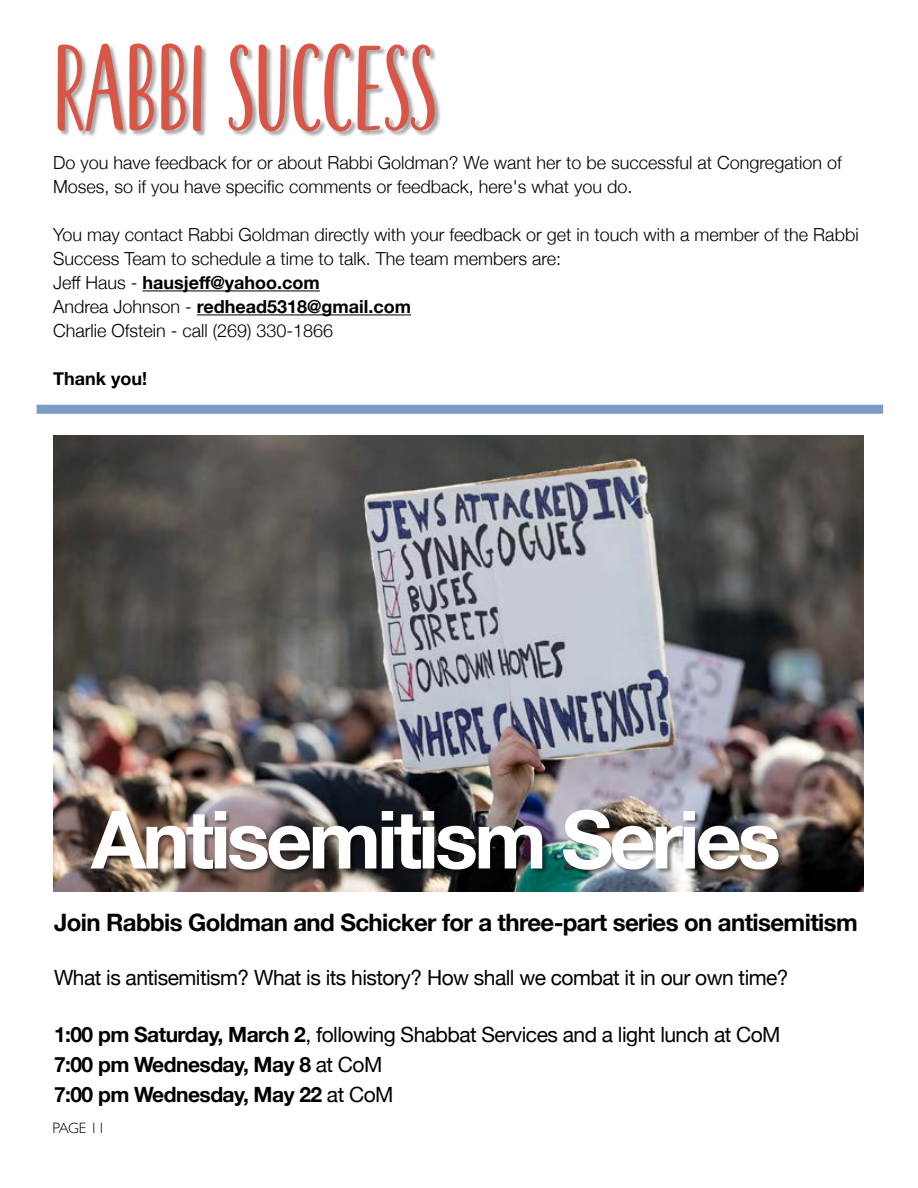
<style>
.page{position:relative;width:918px;height:1188px;background:#fff}
.page>*{position:absolute;margin:0;border:0;box-sizing:border-box;transform-origin:0 0}
.t1{font:700 80.4px "Helvetica Neue";letter-spacing:-.05em;color:#fff}
.t2{font:700 24px "Helvetica Neue";letter-spacing:-.025em;color:#000}
.t3{font:700 21px/30px "Helvetica Neue";letter-spacing:-.025em;color:#000}
.t4{font:21px "Helvetica Neue";letter-spacing:-.025em;color:#000}
.t5{font:300 18px/24px "Helvetica Neue";color:#000}
.t6{font:700 18px "Helvetica Neue";color:#000}
.t7{font:300 15px "Gill Sans";letter-spacing:-.025em;color:#000}
.s1{font-weight:700}
.s2{font-weight:400}
</style>
<div class="page">
<img style="left:53px;top:435px;width:811px;height:456px">
<div style="left:91px;top:809px;width:693px;height:65px;background:#000;opacity:.46"></div>
<hr style="left:142px;top:290px;width:178px;height:1px;background:#000">
<hr style="left:197px;top:314px;width:214px;height:1px;background:#000">
<div style="left:58px;top:43px;width:382px;height:95px;background:#000;opacity:.35"></div>
<svg style="left:57px;top:43px;width:378px;height:90px"></svg>
<div style="left:37px;top:405px;width:846px;height:9px;background:#7b9cc7"></div>
<p class="t5" style="left:53px;top:149px;width:790px">Do you have feedback for or about Rabbi Goldman? We want her to be successful at Congregation of<br>Moses, so if you have specific comments or feedback, here's what you do.</p>
<p class="t5" style="left:53px;top:221px;width:807px">You may contact Rabbi Goldman directly with your feedback or get in touch with a member of the Rabbi Success Team to schedule a time to talk. The team members are:<br>Jeff Haus - <span class="s1">hausjeff@yahoo.com<br></span>Andrea Johnson - <span class="s1">redhead5318@gmail.com<br></span>Charlie Ofstein - call (269) 330-1866</p>
<p class="t6" style="left:53px;top:365px;width:96px">Thank you!</p>
<h1 class="t1" style="left:91px;top:777px;width:691px">Antisemitism Series</h1>
<h2 class="t2" style="left:54px;top:903px;width:805px">Join Rabbis Goldman and Schicker for a three-part series on antisemitism</h2>
<p class="t4" style="left:54px;top:962px;width:736px">What is antisemitism? What is its history? How shall we combat it in our own time?</p>
<p class="t3" style="left:54px;top:1020px;width:728px">1:00 pm Saturday, March 2<span class="s2">, following Shabbat Services and a light lunch at CoM<br></span>7:00 pm Wednesday, May 8 <span class="s2">at CoM<br></span>7:00 pm Wednesday, May 22 <span class="s2">at CoM</span></p>
<p class="t7" style="left:52px;top:1117px;width:54px">PAGE 11</p>
</div>
